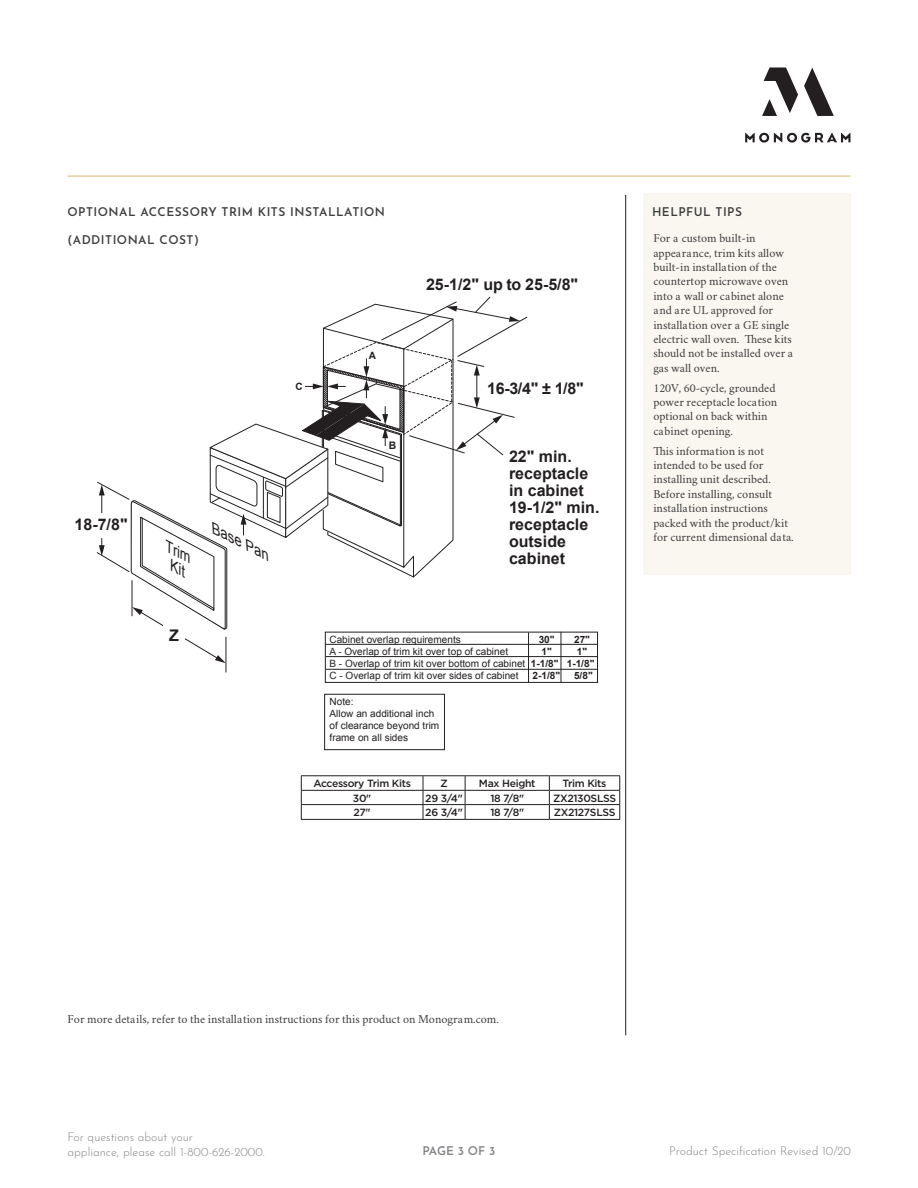
<style>
.page{position:relative;width:918px;height:1188px;background:#fff}
.page>*{position:absolute;margin:0;border:0;box-sizing:border-box;transform-origin:0 0}
.t1{font:700 16.05px/17px "Arial";color:#231f20}
.t2{font:italic 14.7px/14.5px "Arial";color:#211e1e;text-align:right}
.t3{font:italic 14.1px "Arial";color:#231f20;scale:1.04 1}
.BODY_COPY{font:12px/14.4px "Crimson";color:#3e3e3f}
.Created_Revised{font:300 12px/14.4px "Josefin Sans";color:#808285}
.FOOT_NOTE{font:12px "Crimson";color:#3e3e3f}
.NOTES_HEADER{font:600 12px "Josefin Sans";letter-spacing:.04em;color:#3e3e3f}
.Created_Revised-2{font:600 12px "Josefin Sans";letter-spacing:-.015em;color:#808285}
.t4{font:500 10.5px "Gotham";letter-spacing:-.03em;color:#231f20}
.t5{font:700 10.35px "Arial";color:#231f20}
.t6{font:10.05px/12px "Arial";color:#231f20}
.t7{font:700 10.05px "Arial";color:#231f20}
.s1{font-weight:700}
</style>
<div class="page">
<div style="left:643px;top:193px;width:207px;height:382px;background:#f9f7ef"></div>
<hr style="left:625px;top:195px;width:1px;height:840px;background:#231f20">
<svg style="left:745px;top:68px;width:105px;height:75px"></svg>
<hr style="left:68px;top:176px;width:782px;height:1px;background:#dcbf7e">
<hr style="left:301px;top:775px;width:122px;height:1px;background:#231f20">
<hr style="left:423px;top:775px;width:42px;height:1px;background:#231f20">
<hr style="left:465px;top:775px;width:84px;height:1px;background:#231f20">
<hr style="left:549px;top:775px;width:71px;height:1px;background:#231f20">
<hr style="left:301px;top:790px;width:122px;height:1px;background:#231f20">
<hr style="left:423px;top:790px;width:42px;height:1px;background:#231f20">
<hr style="left:465px;top:790px;width:84px;height:1px;background:#231f20">
<hr style="left:549px;top:790px;width:71px;height:1px;background:#231f20">
<hr style="left:301px;top:804px;width:122px;height:1px;background:#231f20">
<svg style="left:301px;top:776px;width:1px;height:43px"></svg>
<hr style="left:423px;top:804px;width:42px;height:1px;background:#231f20">
<svg style="left:423px;top:776px;width:1px;height:43px"></svg>
<hr style="left:465px;top:804px;width:84px;height:1px;background:#231f20">
<svg style="left:465px;top:776px;width:1px;height:43px"></svg>
<hr style="left:549px;top:804px;width:71px;height:1px;background:#231f20">
<svg style="left:549px;top:776px;width:1px;height:43px"></svg>
<svg style="left:619px;top:776px;width:1px;height:43px"></svg>
<hr style="left:301px;top:819px;width:122px;height:1px;background:#231f20">
<hr style="left:423px;top:819px;width:42px;height:1px;background:#231f20">
<hr style="left:465px;top:819px;width:84px;height:1px;background:#231f20">
<hr style="left:549px;top:819px;width:71px;height:1px;background:#231f20">
<div style="left:325px;top:632px;width:273px;height:51px;border:1px solid #231f20"></div>
<hr style="left:325px;top:644px;width:272px;height:1px;background:#231f20">
<hr style="left:326px;top:669px;width:271px;height:1px;background:#231f20">
<hr style="left:326px;top:656px;width:272px;height:1px;background:#231f20">
<hr style="left:528px;top:632px;width:1px;height:50px;background:#231f20">
<hr style="left:561px;top:632px;width:1px;height:50px;background:#231f20">
<div style="left:324px;top:694px;width:121px;height:56px;border:1px solid #231f20"></div>
<hr style="left:226px;top:637px;width:1px;height:35px;background:#231f20">
<svg style="left:96px;top:296px;width:432px;height:367px"></svg>
<div style="left:91px;top:513px;width:26px;height:25px;background:#fff"></div>
<div style="left:164px;top:622px;width:21px;height:25px;background:#fff"></div>
<p class="NOTES_HEADER" style="left:68px;top:201px;width:319px">OPTIONAL ACCESSORY TRIM KITS INSTALLATION</p>
<p class="NOTES_HEADER" style="left:68px;top:229px;width:133px">(ADDITIONAL COST)</p>
<p class="BODY_COPY" style="left:653px;top:230px;width:141px">For a custom built-in appearance, trim kits allow built-in installation of the countertop microwave oven into a wall or cabinet alone and are UL approved for installation over a GE single electric wall oven. These kits should not be installed over a gas wall oven.</p>
<p class="BODY_COPY" style="left:653px;top:380px;width:125px">120V, 60-cycle, grounded power receptacle location optional on back within cabinet opening.</p>
<p class="BODY_COPY" style="left:653px;top:443px;width:142px">This information is not intended to be used for installing unit described.<br>Before installing, consult installation instructions packed with the product/kit for current dimensional data.</p>
<p class="NOTES_HEADER" style="left:652px;top:201px;width:92px">HELPFUL TIPS</p>
<p class="t1" style="left:426px;top:276px;width:154px">25-1/2" up to 25-5/8"</p>
<p class="t7" style="left:369px;top:348px;width:9px">A</p>
<p class="t7" style="left:295px;top:380px;width:9px">C</p>
<p class="t1" style="left:487px;top:380px;width:98px">16-3/4" ± 1/8"</p>
<p class="t5" style="left:389px;top:439px;width:9px">B</p>
<p class="t1" style="left:509px;top:448px;width:92px">22" min. receptacle in cabinet<br>19-1/2" min. receptacle outside cabinet</p>
<p class="t1" style="left:75px;top:516px;width:55px">18-7/8"</p>
<p class="t3" style="left:219px;top:520px;width:63px;rotate:27deg">Base Pan</p>
<p class="t2" style="left:171px;top:540px;width:32px;rotate:29deg">Trim<br>Kit</p>
<p class="t1" style="left:169px;top:627px;width:11px">Z</p>
<p class="t6" style="left:329px;top:633px;width:133px">Cabinet overlap requirements</p>
<p class="t7" style="left:539px;top:632px;width:17px">30"</p>
<p class="t7" style="left:574px;top:632px;width:17px">27"</p>
<p class="t6" style="left:329px;top:645px;width:180px">A - Overlap of trim kit over top of cabinet</p>
<p class="t7" style="left:542px;top:644px;width:12px">1"</p>
<p class="t6" style="left:329px;top:645px;width:266px;text-indent:247px"><span class="s1">1"<br></span>B - Overlap of trim kit over bottom of cabinet <span class="s1">1-1/8" 1-1/8"<br></span>C - Overlap of trim kit over sides of cabinet</p>
<p class="t7" style="left:533px;top:668px;width:29px">2-1/8"</p>
<p class="t7" style="left:574px;top:668px;width:20px">5/8"</p>
<p class="t6" style="left:330px;top:696px;width:111px">Note:<br>Allow an additional inch of clearance beyond trim frame on all sides</p>
<p class="t4" style="left:313px;top:777px;width:99px">Accessory Trim Kits</p>
<p class="t4" style="left:440px;top:777px;width:9px">Z</p>
<p class="t4" style="left:479px;top:777px;width:58px">Max Height</p>
<p class="t4" style="left:563px;top:777px;width:45px">Trim Kits</p>
<p class="t4" style="left:353px;top:791px;width:20px">30"</p>
<p class="t4" style="left:425px;top:791px;width:39px">29 3/4"</p>
<p class="t4" style="left:490px;top:791px;width:35px">18 7/8"</p>
<p class="t4" style="left:553px;top:791px;width:65px">ZX2130SLSS</p>
<p class="t4" style="left:354px;top:806px;width:19px">27"</p>
<p class="t4" style="left:425px;top:806px;width:39px">26 3/4"</p>
<p class="t4" style="left:490px;top:806px;width:35px">18 7/8"</p>
<p class="t4" style="left:554px;top:806px;width:63px">ZX2127SLSS</p>
<p class="t7" style="left:367px;top:778px;width:17px">30"</p>
<p class="t7" style="left:480px;top:778px;width:17px">19"</p>
<p class="t6" style="left:524px;top:779px;width:61px">JX2130SLSS</p>
<p class="t7" style="left:425px;top:793px;width:35px">26-7/8"</p>
<p class="t6" style="left:524px;top:794px;width:61px">JX2127SLSS</p>
<p class="FOOT_NOTE" style="left:68px;top:1011px;width:433px">For more details, refer to the installation instructions for this product on Monogram.com.</p>
<p class="Created_Revised" style="left:68px;top:1129px;width:199px">For questions about your<br>appliance, please call 1-800-626-2000.</p>
<p class="Created_Revised-2" style="left:423px;top:1140px;width:74px">PAGE 3 OF 3</p>
<p class="Created_Revised" style="left:669px;top:1143px;width:183px">Product Specification Revised 10/20</p>
</div>
